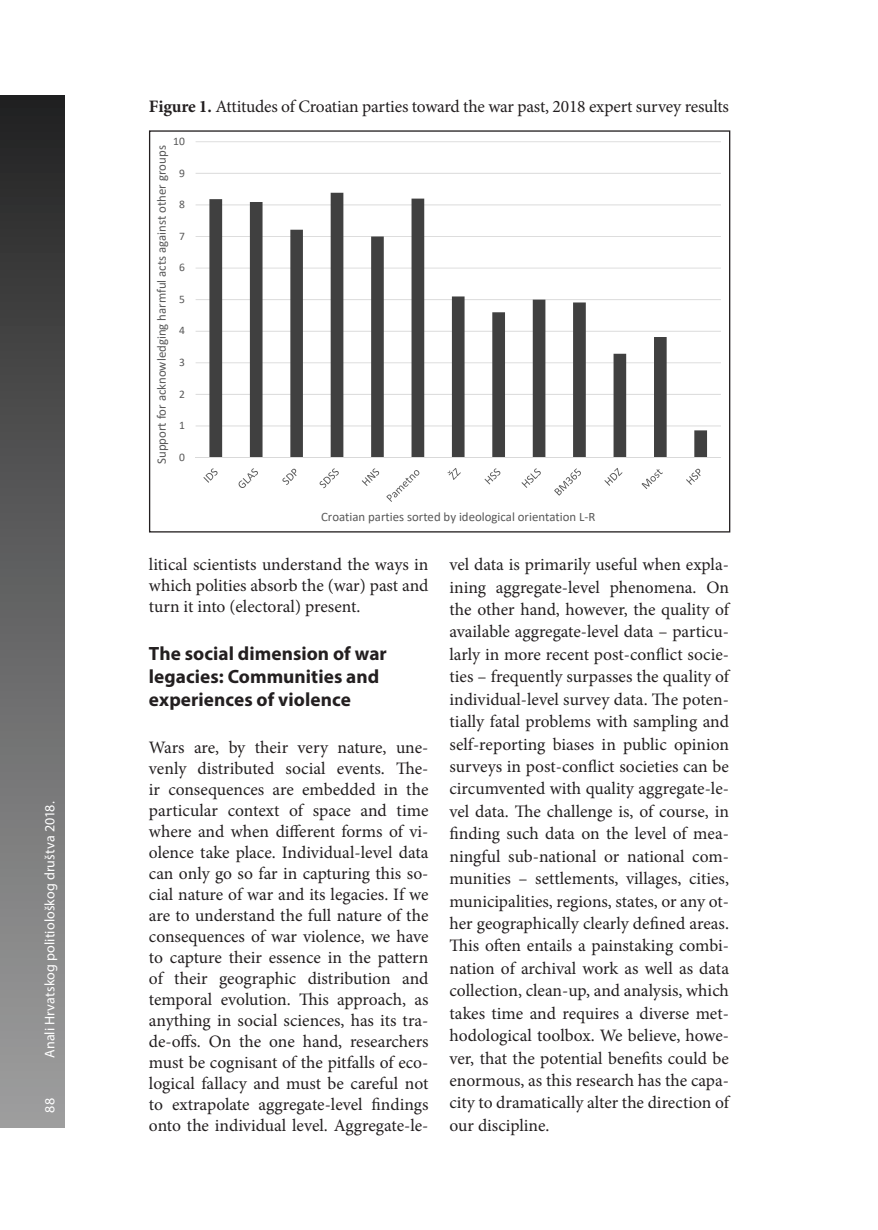
<style>
.page{position:relative;width:878px;height:1230px;background:#fff}
.page>*{position:absolute;margin:0;border:0;box-sizing:border-box;transform-origin:0 0}
.t1{font:700 19.25px/23.1px "Myriad Pro";color:#231f20}
.t2{font:17.5px/22.4px "Minion Pro";letter-spacing:-.005em;color:#231f20;text-align:justify}
.t3{font:700 15.4px "Times New Roman";color:#000}
.t4{font:14px "Myriad Pro";letter-spacing:.005em;color:#fff}
.t5{font:12.78px "Calibri";color:#595959}
.t6{font:11.55px "Calibri";color:#595959}
.s1{font-weight:700}
</style>
<div class="page">
<div style="left:0;top:95px;width:64px;height:1032px;background:linear-gradient(to bottom,#242425,#a1a1a2)"></div>
<svg style="left:195px;top:141px;width:526px;height:361px"></svg>
<p class="t4" style="left:41px;top:1057px;width:258px;rotate:-90deg">Anali Hrvatskog politiološkog društva 2018.</p>
<p class="t4" style="left:41px;top:1112px;width:16px;rotate:-90deg">88</p>
<p class="t2" style="left:149px;top:95px;width:581px"><span class="s1">Figure 1.</span> Attitudes of Croatian parties toward the war past, 2018 expert survey results</p>
<p class="t3" style="left:154px;top:96px;width:568px">Figure 1. Attitudes of Croatian parties toward the war past, 2018 expert survey results</p>
<p class="t6" style="left:173px;top:133px;width:13px">10</p>
<p class="t5" style="left:153px;top:464px;width:320px;rotate:-90deg">Support for acknowledging harmful acts against other groups</p>
<p class="t6" style="left:179px;top:165px;width:7px">9</p>
<p class="t6" style="left:179px;top:196px;width:7px">8</p>
<p class="t6" style="left:179px;top:228px;width:7px">7</p>
<p class="t6" style="left:179px;top:259px;width:7px">6</p>
<p class="t6" style="left:179px;top:291px;width:7px">5</p>
<p class="t6" style="left:179px;top:322px;width:7px">4</p>
<p class="t6" style="left:179px;top:354px;width:7px">3</p>
<p class="t6" style="left:179px;top:386px;width:7px">2</p>
<p class="t6" style="left:179px;top:417px;width:7px">1</p>
<p class="t6" style="left:179px;top:449px;width:7px">0</p>
<p class="t5" style="left:321px;top:507px;width:276px">Croatian parties sorted by ideological orientation L‐R</p>
<p class="t2" style="left:149px;top:554px;width:281px;line-height:21px">litical scientists understand the ways in which polities absorb the (war) past and turn it into (electoral) present.</p>
<p class="t1" style="left:149px;top:641px;width:239px">The social dimension of war legacies: Communities and experiences of violence</p>
<p class="t2" style="left:149px;top:736px;width:281px;line-height:21px">Wars are, by their very nature, une&shy;venly distributed social events. The&shy;ir consequences are embedded in the particular context of space and time where and when different forms of vi&shy;olence take place. Individual-level data can only go so far in capturing this so&shy;cial nature of war and its legacies. If we are to understand the full nature of the consequences of war violence, we have to capture their essence in the pattern of their geographic distribution and temporal evolution. This approach, as anything in social sciences, has its tra&shy;de-offs. On the one hand, researchers must be cognisant of the pitfalls of eco&shy;logical fallacy and must be careful not to extrapolate aggregate-level findings onto the individual level. Aggregate-le-</p>
<p class="t2" style="left:449px;top:553px;width:281px">vel data is primarily useful when expla&shy;ining aggregate-level phenomena. On the other hand, however, the quality of available aggregate-level data – particu&shy;larly in more recent post-conflict socie&shy;ties – frequently surpasses the quality of individual-level survey data. The poten&shy;tially fatal problems with sampling and self-reporting biases in public opinion surveys in post-conflict societies can be circumvented with quality aggregate-le&shy;vel data. The challenge is, of course, in finding such data on the level of mea&shy;ningful sub-national or national com&shy;munities – settlements, villages, cities, municipalities, regions, states, or any ot&shy;her geographically clearly defined areas.<br>This often entails a painstaking combi&shy;nation of archival work as well as data collection, clean-up, and analysis, which takes time and requires a diverse met&shy;hodological toolbox. We believe, howe&shy;ver, that the potential benefits could be enormous, as this research has the capa&shy;city to dramatically alter the direction of our discipline.</p>
</div>
